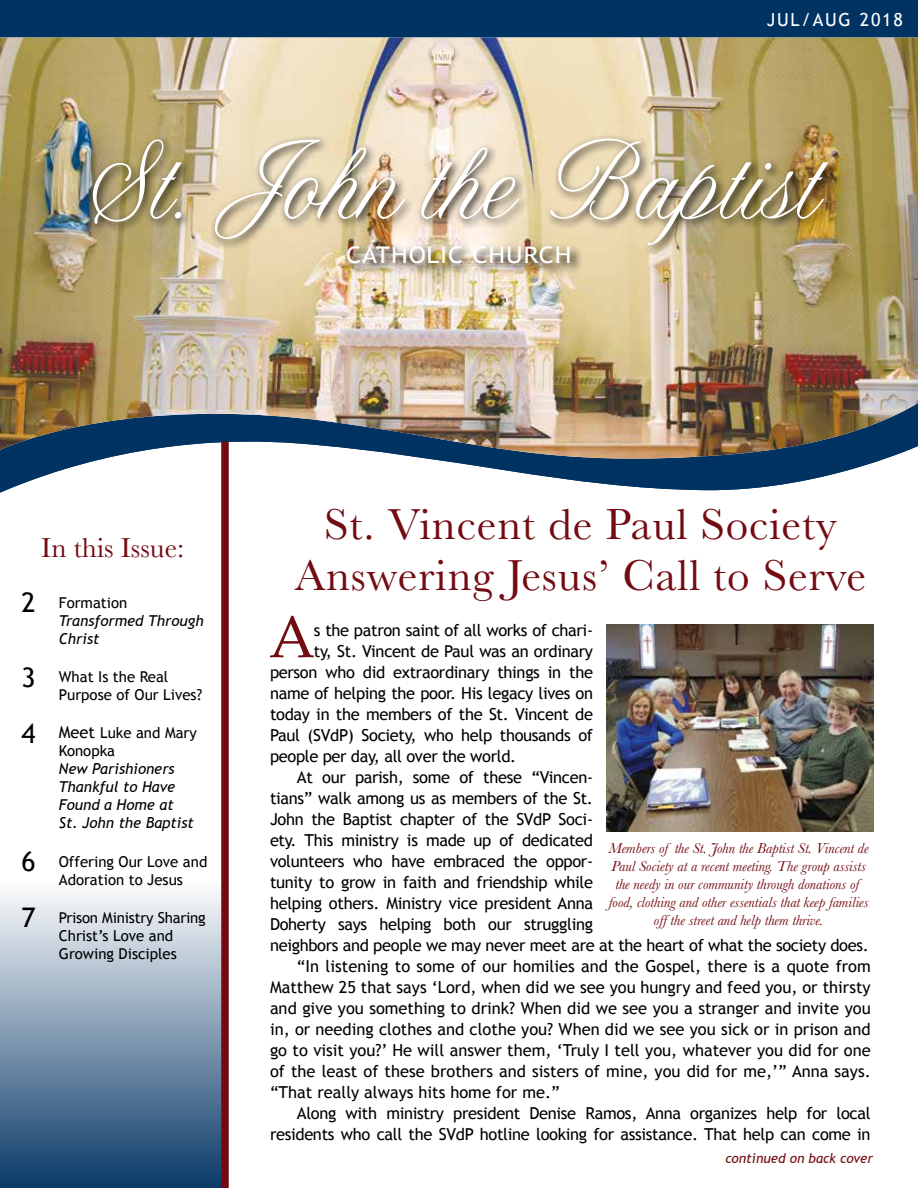
<style>
.page{position:relative;width:918px;height:1188px;background:#fff}
.page>*{position:absolute;margin:0;border:0;box-sizing:border-box;transform-origin:0 0}
.t1{font:112.5px "Altast Greeting";color:#fff}
.t2{font:59.4px "Palatino Linotype";color:#730b12}
.t3{font:45px/51px "Baskerville";letter-spacing:.02em;color:#730b12;text-align:center}
.t4{font:28.5px "Baskerville";color:#730b12}
.t5{font:22.95px "Trebuchet MS";letter-spacing:.03em;color:#fff;scale:1.11 1}
.t6{font:18px "Trebuchet MS";letter-spacing:.1em;color:#fff}
.t7{font:16.5px "Trebuchet MS";letter-spacing:-.02em;color:#000}
.t8{font:16.5px "Trebuchet MS";color:#000}
.t9{font:italic 15px/18px "Baskerville";color:#730b12;text-align:center}
.t10{font:15px/18px "Trebuchet MS";color:#000}
.t11{font:italic 15px/18px "Trebuchet MS";color:#000}
.t12{font:italic 13.5px "Trebuchet MS";color:#730b12}
.s1{font-style:normal;font-size:27px}
.s2{font-style:normal}
.s3{font-size:27px}
.s4{font-size:16.5px}
</style>
<div class="page">
<div style="left:0;top:0;width:918px;height:38px;background:#003262"></div>
<svg style="left:0;top:470px;width:849px;height:23px"></svg>
<img style="left:0;top:38px;width:918px;height:432px">
<img style="left:344px;top:256px;width:239px;height:19px">
<div style="left:88px;top:133px;width:751px;height:123px;background:#000;opacity:.9"></div>
<div style="left:0;top:880px;width:225px;height:308px;background:linear-gradient(to bottom,#fefdfe,#0b3a68)"></div>
<div style="left:221px;top:442px;width:8px;height:746px;background:#730b12"></div>
<img style="left:607px;top:624px;width:266px;height:208px">
<p class="t6" style="left:767px;top:9px;width:138px">JUL/AUG 2018</p>
<h1 class="t1" style="left:72px;top:122px;width:743px">St. John the Baptist</h1>
<h3 class="t5" style="left:346px;top:241px;width:205px">CATHOLIC CHURCH</h3>
<h3 class="t4" style="left:41px;top:530px;width:145px">In this Issue:</h3>
<p class="t11" style="left:59px;top:594px;width:146px;text-indent:-38px"><span class="s1">2</span> <span class="s2">Formation<br></span>Transformed Through<br>Christ</p>
<p class="t10" style="left:59px;top:668px;width:145px;text-indent:-38px"><span class="s3">3</span> What Is the Real<br>Purpose of Our Lives?</p>
<p class="t10" style="left:59px;top:724px;width:139px;text-indent:-37px"><span class="s3">4</span> <span class="s4">Meet</span> Luke and Mary<br>Konopka</p>
<p class="t11" style="left:59px;top:760px;width:137px">New Parishioners<br>Thankful to Have<br>Found a Home at<br>St. John the Baptist</p>
<p class="t10" style="left:59px;top:853px;width:150px;text-indent:-38px"><span class="s3">6</span> Offering Our Love and<br>Adoration to Jesus</p>
<p class="t10" style="left:21px;top:909px;width:186px;text-align:center"><span class="s3">7</span> Prison Ministry Sharing<br>Christ’s Love and<br>Growing Disciples</p>
<h3 class="t3" style="left:295px;top:500px;width:573px">St. Vincent de Paul Society<br>Answering Jesus’ Call to Serve</h3>
<h2 class="t2" style="left:269px;top:595px;width:48px">A</h2>
<p class="t7" style="left:314px;top:621px;width:281px">s the patron saint of all works of chari-</p>
<p class="t7" style="left:314px;top:642px;width:281px">ty, St. Vincent de Paul was an ordinary</p>
<p class="t7" style="left:270px;top:663px;width:325px">person who did extraordinary things in the</p>
<p class="t7" style="left:270px;top:684px;width:325px">name of helping the poor. His legacy lives on</p>
<p class="t7" style="left:270px;top:705px;width:325px">today in the members of the St. Vincent de</p>
<p class="t7" style="left:270px;top:726px;width:325px">Paul (SVdP) Society, who help thousands of</p>
<p class="t7" style="left:270px;top:747px;width:248px">people per day, all over the world.</p>
<p class="t7" style="left:297px;top:768px;width:298px">At our parish, some of these “Vincen-</p>
<p class="t7" style="left:270px;top:789px;width:325px">tians” walk among us as members of the St.</p>
<p class="t7" style="left:270px;top:810px;width:325px">John the Baptist chapter of the SVdP Soci-</p>
<p class="t7" style="left:270px;top:831px;width:325px">ety. This ministry is made up of dedicated</p>
<p class="t7" style="left:270px;top:852px;width:325px">volunteers who have embraced the oppor-</p>
<p class="t7" style="left:270px;top:873px;width:325px">tunity to grow in faith and friendship while</p>
<p class="t7" style="left:270px;top:894px;width:325px">helping others. Ministry vice president Anna</p>
<p class="t7" style="left:270px;top:915px;width:325px">Doherty says helping both our struggling</p>
<p class="t7" style="left:270px;top:936px;width:600px">neighbors and people we may never meet are at the heart of what the society does.</p>
<p class="t8" style="left:297px;top:957px;width:575px">“In listening to some of our homilies and the Gospel, there is a quote from</p>
<p class="t8" style="left:270px;top:978px;width:602px">Matthew 25 that says ‘Lord, when did we see you hungry and feed you, or thirsty</p>
<p class="t8" style="left:270px;top:999px;width:602px">and give you something to drink? When did we see you a stranger and invite you</p>
<p class="t8" style="left:270px;top:1020px;width:602px">in, or needing clothes and clothe you? When did we see you sick or in prison and</p>
<p class="t8" style="left:270px;top:1041px;width:602px">go to visit you?’ He will answer them, ‘Truly I tell you, whatever you did for one</p>
<p class="t8" style="left:270px;top:1062px;width:602px">of the least of these brothers and sisters of mine, you did for me,’” Anna says.</p>
<p class="t8" style="left:270px;top:1083px;width:291px">“That really always hits home for me.”</p>
<p class="t7" style="left:297px;top:1104px;width:575px">Along with ministry president Denise Ramos, Anna organizes help for local</p>
<p class="t7" style="left:270px;top:1125px;width:602px">residents who call the SVdP hotline looking for assistance. That help can come in</p>
<p class="t9" style="left:609px;top:839px;width:262px">Members of the St. John the Baptist St. Vincent de Paul Society at a recent meeting. The group assists the needy in our community through donations of food, clothing and other essentials that keep families offthe street and help them thrive.</p>
<p class="t12" style="left:725px;top:1150px;width:149px">continued on back cover</p>
</div>
